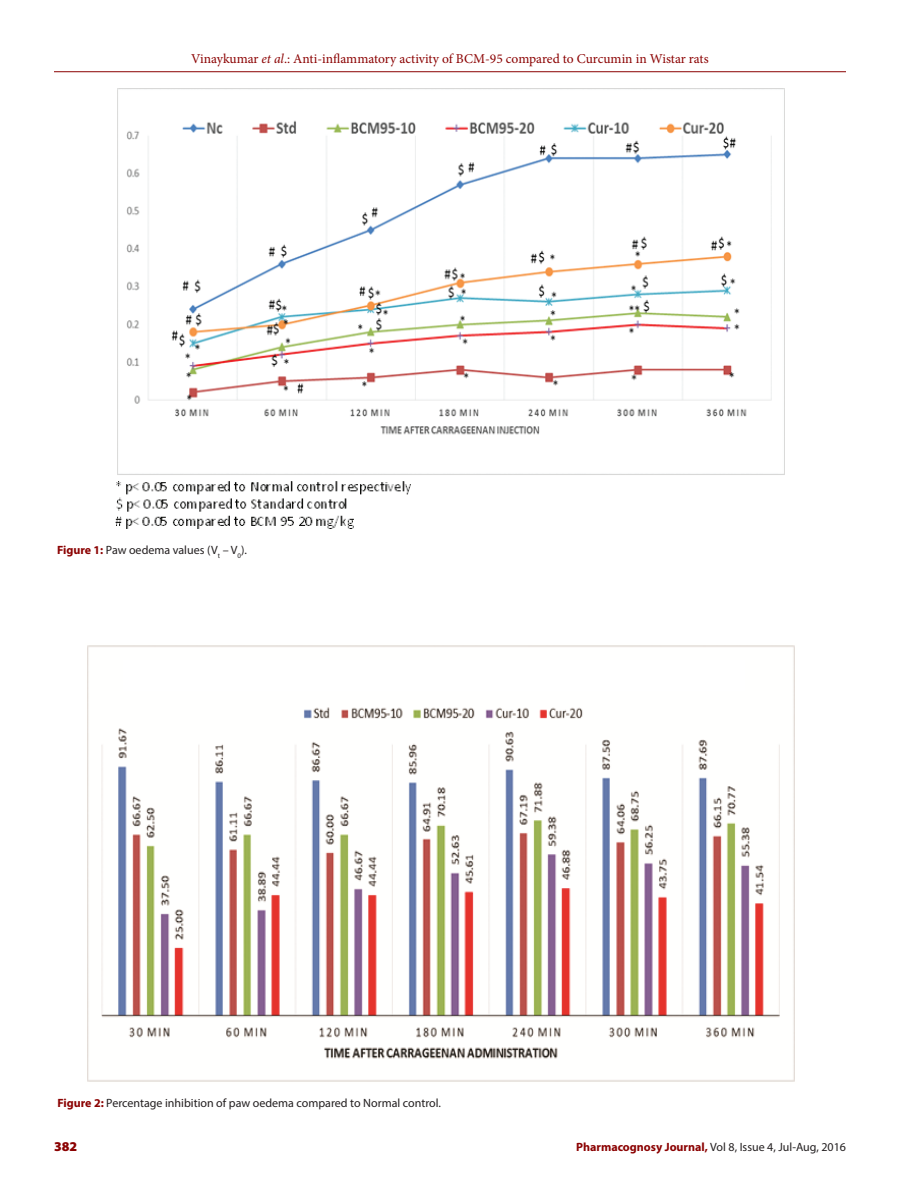
<style>
.page{position:relative;width:918px;height:1188px;background:#fff}
.page>*{position:absolute;margin:0;border:0;box-sizing:border-box;transform-origin:0 0}
.t1{font:13.5px "Minion Pro";color:#8b0202}
.LRH{font:900 13.5px "Myriad Pro";color:#8b0202}
.FIG_CAP{font:12px "Myriad Pro";color:#231f20}
.LRH-2{font:12px "Myriad Pro";color:#231f20}
.s1{font-style:italic}
.s2{font-weight:700;color:#8b0202}
</style>
<div class="page">
<hr style="left:54px;top:71px;width:792px;height:1px;background:#8b0202">
<img style="left:115px;top:88px;width:670px;height:440px">
<img style="left:87px;top:645px;width:708px;height:437px">
<p class="t1" style="left:191px;top:50px;width:519px">Vinaykumar <span class="s1">et al</span>.: Anti-inflammatory activity of BCM-95 compared to Curcumin in Wistar rats</p>
<p class="FIG_CAP" style="left:57px;top:543px;width:192px"><span class="s2">Figure 1:</span> Paw oedema values (V<sub>t</sub> – V<sub>0</sub>).</p>
<p class="FIG_CAP" style="left:57px;top:1096px;width:385px"><span class="s2">Figure 2:</span> Percentage inhibition of paw oedema compared to Normal control.</p>
<p class="LRH" style="left:54px;top:1137px;width:25px">382</p>
<p class="LRH-2" style="left:576px;top:1139px;width:271px"><span class="s2">Pharmacognosy Journal,</span> Vol 8, Issue 4, Jul-Aug, 2016</p>
</div>
